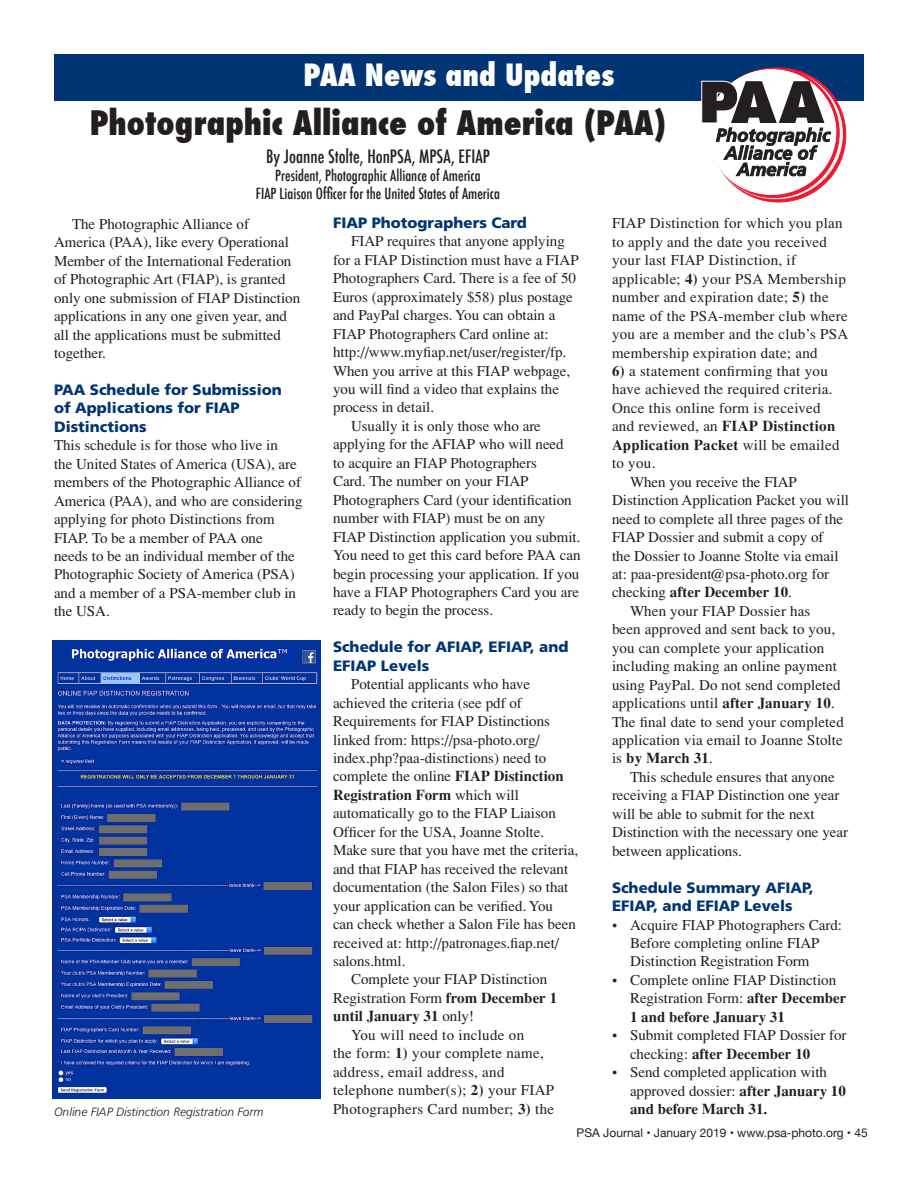
<style>
.page{position:relative;width:918px;height:1188px;background:#fff}
.page>*{position:absolute;margin:0;border:0;box-sizing:border-box;transform-origin:0 0}
.t1{font:800 condensed 33px "Futura";color:#231f20}
.t2{font:800 condensed 30px "Futura";color:#fff}
.t3{font:500 condensed 18px "Futura";color:#231f20}
.t4{font:15px/18.5px "Times";color:#231f20}
.t5{font:15px/18.5px "Times";letter-spacing:.02em;color:#231f20}
.t6{font:900 15px/18.5px "Frutiger";color:#013472}
.t7{font:500 condensed 15px "Futura";color:#231f20}
.t8{font:700 15px "Times";color:#231f20}
.t9{font:12px "Helvetica Neue";color:#231f20}
.t10{font:italic 300 12px "Frutiger";color:#231f20}
.s1{font-family:"Frutiger";font-weight:900;color:#013472}
.s2{font-weight:700}
</style>
<div class="page">
<div style="left:55px;top:54px;width:809px;height:46px;background:#013472"></div>
<img style="left:52px;top:641px;width:269px;height:457px">
<svg style="left:711px;top:68px;width:135px;height:134px"></svg>
<svg style="left:709px;top:68px;width:130px;height:130px"></svg>
<div style="left:708px;top:70px;width:128px;height:124px;background:#fff;border-radius:50%"></div>
<svg style="left:701px;top:81px;width:130px;height:95px"></svg>
<p class="t2" style="left:304px;top:55px;width:312px">PAA News and Updates</p>
<p class="t1" style="left:90px;top:100px;width:578px">Photographic Alliance of America (PAA)</p>
<p class="t3" style="left:266px;top:145px;width:225px">By Joanne Stolte, HonPSA, MPSA, EFIAP</p>
<p class="t7" style="left:275px;top:166px;width:207px">President, Photographic Alliance of America</p>
<p class="t7" style="left:256px;top:184px;width:246px">FIAP Liaison Officer for the United States of America</p>
<p class="t4" style="left:54px;top:215px;width:248px;text-indent:18px">The Photographic Alliance of America (PAA), like every Operational Member of the International Federation of Photographic Art (FIAP), is granted only one submission of FIAP Distinction applications in any one given year, and all the applications must be submitted together.</p>
<p class="t4" style="left:54px;top:381px;width:250px"><span class="s1">PAA Schedule for Submission<br>of Applications for FIAP<br>Distinctions<br></span>This schedule is for those who live in<br>the United States of America (USA), are members of the Photographic Alliance of<br>America (PAA), and who are considering applying for photo Distinctions from<br>FIAP. To be a member of PAA one<br>needs to be an individual member of the<br>Photographic Society of America (PSA) and a member of a PSA-member club in the USA.</p>
<p class="t6" style="left:333px;top:213px;width:196px">FIAP Photographers Card</p>
<p class="t4" style="left:333px;top:232px;width:247px;text-indent:18px">FIAP requires that anyone applying for a FIAP Distinction must have a FIAP Photographers Card. There is a fee of 50<br>Euros (approximately $58) plus postage and PayPal charges. You can obtain a FIAP Photographers Card online at: http://www.myfiap.net/user/register/fp.<br>When you arrive at this FIAP webpage, you will find a video that explains the process in detail.</p>
<p class="t4" style="left:333px;top:417px;width:249px;text-indent:18px">Usually it is only those who are applying for the AFIAP who will need<br>to acquire an FIAP Photographers<br>Card. The number on your FIAP Photographers Card (your identification number with FIAP) must be on any FIAP Distinction application you submit.<br>You need to get this card before PAA can begin processing your application. If you have a FIAP Photographers Card you are ready to begin the process.</p>
<p class="t6" style="left:333px;top:638px;width:237px">Schedule for AFIAP, EFIAP, and<br>EFIAP Levels</p>
<p class="t4" style="left:333px;top:675px;width:247px;text-indent:18px">Potential applicants who have achieved the criteria (see pdf of Requirements for FIAP Distinctions linked from: https://psa-photo.org/ index.php?paa-distinctions) need to complete the online <span class="s2">FIAP Distinction Registration Form</span> which will automatically go to the FIAP Liaison Officer for the USA, Joanne Stolte.<br>Make sure that you have met the criteria, and that FIAP has received the relevant documentation (the Salon Files) so that your application can be verified. You<br>can check whether a Salon File has been received at: http://patronages.fiap.net/ salons.html.</p>
<p class="t4" style="left:333px;top:970px;width:226px;text-indent:18px">Complete your FIAP Distinction<br>Registration Form <span class="s2">from December 1 until January 31</span> only!</p>
<p class="t5" style="left:333px;top:1025px;width:223px;text-indent:18px">You will need to include on<br>the form: <span class="s2">1)</span> your complete name, address, email address, and telephone number(s); <span class="s2">2)</span> your FIAP<br>Photographers Card number; <span class="s2">3)</span> the</p>
<p class="t5" style="left:612px;top:214px;width:238px">FIAP Distinction for which you plan to apply and the date you received your last FIAP Distinction, if applicable; <span class="s2">4)</span> your PSA Membership number and expiration date; <span class="s2">5)</span> the name of the PSA-member club where you are a member and the club’s PSA membership expiration date; and</p>
<p class="t5" style="left:612px;top:362px;width:229px"><span class="s2">6)</span> a statement confirming that you have achieved the required criteria.<br>Once this online form is received and reviewed, an <span class="s2">FIAP Distinction<br>Application Packet</span> will be emailed to you.</p>
<p class="t4" style="left:612px;top:472px;width:239px;text-indent:18px">When you receive the FIAP Distinction Application Packet you will need to complete all three pages of the FIAP Dossier and submit a copy of<br>the Dossier to Joanne Stolte via email at: paa-president@psa-photo.org for checking <span class="s2">after December 10</span>.</p>
<p class="t4" style="left:612px;top:602px;width:233px;text-indent:18px">When your FIAP Dossier has<br>been approved and sent back to you, you can complete your application including making an online payment using PayPal. Do not send completed applications until <span class="s2">after January 10</span>.<br>The final date to send your completed application via email to Joanne Stolte is <span class="s2">by March 31</span>.</p>
<p class="t4" style="left:612px;top:768px;width:238px;text-indent:18px">This schedule ensures that anyone receiving a FIAP Distinction one year will be able to submit for the next Distinction with the necessary one year between applications.</p>
<p class="t6" style="left:612px;top:878px;width:203px">Schedule Summary AFIAP,<br>EFIAP, and EFIAP Levels</p>
<p class="t4" style="left:630px;top:915px;width:214px;text-indent:-18px"><span class="s2">•</span> Acquire FIAP Photographers Card:<br>Before completing online FIAP<br>Distinction Registration Form</p>
<p class="t4" style="left:630px;top:971px;width:218px;text-indent:-18px"><span class="s2">•</span> Complete online FIAP Distinction<br>Registration Form: <span class="s2">after December<br>1 and before January 31</span></p>
<p class="t4" style="left:630px;top:1026px;width:218px;text-indent:-18px"><span class="s2">•</span> Submit completed FIAP Dossier for checking: <span class="s2">after December 10</span></p>
<p class="t4" style="left:630px;top:1063px;width:217px;text-indent:-18px"><span class="s2">•</span> Send completed application with approved dossier: <span class="s2">after January 10</span></p>
<p class="t10" style="left:54px;top:1105px;width:211px">Online FIAP Distinction Registration Form</p>
<p class="t8" style="left:630px;top:1100px;width:139px">and before March 31.</p>
<p class="t9" style="left:577px;top:1124px;width:293px">PSA Journal • January 2019 • www.psa-photo.org • 45</p>
</div>
